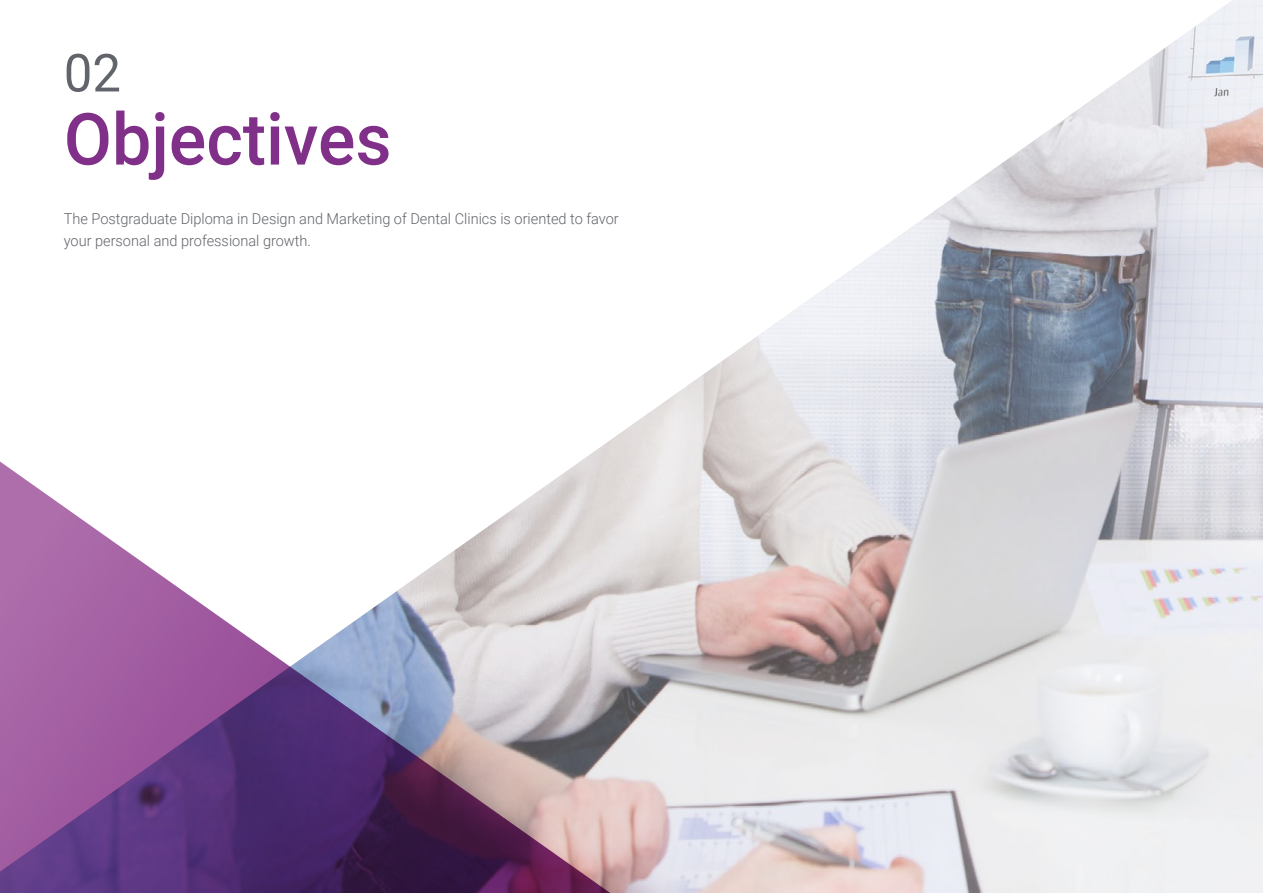
<style>
.page{position:relative;width:1263px;height:893px;background:#fff}
.page>*{position:absolute;margin:0;border:0;box-sizing:border-box;transform-origin:0 0}
.t1{font:500 72px "Roboto";color:#813089}
.t2{font:52.5px "Roboto";color:#61646a}
.t3{font:300 15px/22.5px "Roboto";color:#61646a}
</style>
<div class="page">
<img style="left:602px;top:0;width:661px;height:893px">
<svg style="left:0;top:446px;width:640px;height:447px"></svg>
<h2 class="t2" style="left:64px;top:36px;width:59px">02</h2>
<h1 class="t1" style="left:64px;top:89px;width:329px">Objectives</h1>
<p class="t3" style="left:64px;top:207px;width:556px">The Postgraduate Diploma in Design and Marketing of Dental Clinics is oriented to favor your personal and professional growth.</p>
</div>
